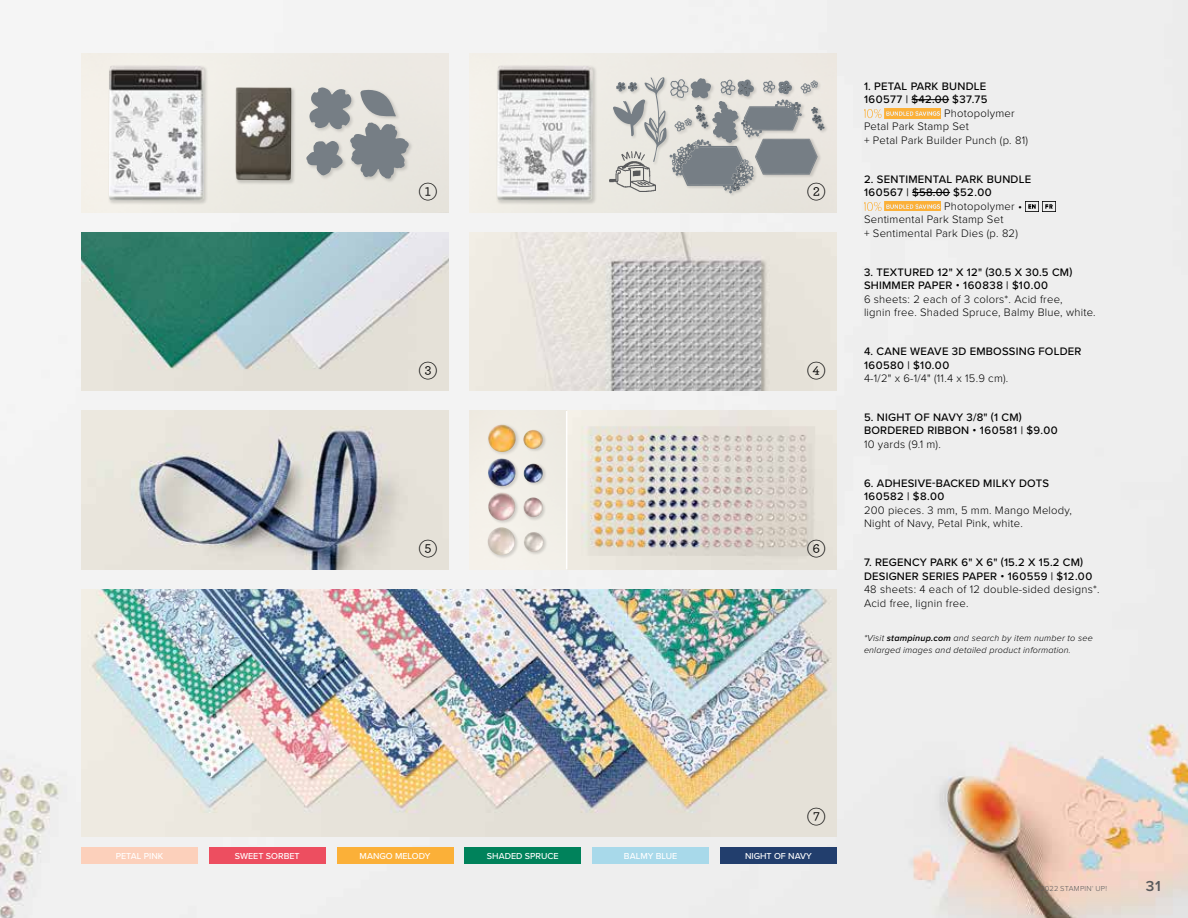
<style>
.page{position:relative;width:1188px;height:918px;background:#fff}
.page>*{position:absolute;margin:0;border:0;box-sizing:border-box;transform-origin:0 0}
.t1{font:18px "Archer";color:#000}
.t2{font:600 15px "Proxima Nova";color:#58595b}
.t3{font:300 11.25px/13.5px "Proxima Nova";letter-spacing:.02em;color:#000}
.t4{font:500 11.25px/13.5px "Proxima Nova";letter-spacing:.02em;color:#000}
.t5{font:italic 300 9px/12px "Proxima Nova";letter-spacing:.02em;color:#000}
.t6{font:500 9px "Proxima Nova";color:#fff}
.t7{font:300 7.5px "Proxima Nova";letter-spacing:.03em;color:#58595b}
.s1{font-weight:600}
.s2{font-family:"Proxima Nova T";font-weight:100}
</style>
<div class="page">
<img style="left:0;top:0;width:1188px;height:918px">
<div style="left:469px;top:54px;width:368px;height:158px;background:#ede9e3"></div>
<div style="left:496px;top:64px;width:102px;height:141px;background:#000;opacity:.15"></div>
<img style="left:497px;top:66px;width:96px;height:135px">
<hr style="left:912px;top:99px;width:37px;height:1px;background:#000">
<img style="left:864px;top:109px;width:77px;height:9px">
<hr style="left:912px;top:192px;width:38px;height:1px;background:#000">
<img style="left:864px;top:201px;width:77px;height:10px">
<img style="left:1025px;top:202px;width:14px;height:9px">
<img style="left:1042px;top:202px;width:14px;height:9px">
<img style="left:81px;top:590px;width:756px;height:247px">
<div style="left:337px;top:848px;width:117px;height:16px;background:#fbb038"></div>
<div style="left:464px;top:848px;width:117px;height:16px;background:#00825b"></div>
<div style="left:209px;top:848px;width:117px;height:16px;background:#ed4e60"></div>
<div style="left:720px;top:848px;width:117px;height:16px;background:#223e6d"></div>
<div style="left:592px;top:848px;width:117px;height:16px;background:#a8d9ea"></div>
<div style="left:81px;top:848px;width:117px;height:16px;background:#fcd0bb"></div>
<img style="left:469px;top:411px;width:368px;height:158px">
<img style="left:81px;top:411px;width:368px;height:158px">
<img style="left:469px;top:232px;width:368px;height:159px">
<img style="left:81px;top:232px;width:368px;height:159px">
<div style="left:81px;top:54px;width:368px;height:158px;background:#edeae3"></div>
<div style="left:108px;top:64px;width:101px;height:141px;background:#000;opacity:.15"></div>
<img style="left:109px;top:66px;width:96px;height:135px">
<div style="left:235px;top:87px;width:61px;height:98px;background:#000;opacity:.18"></div>
<img style="left:236px;top:87px;width:55px;height:93px">
<div style="left:308px;top:86px;width:48px;height:48px;background:#ece9e3"></div>
<div style="left:305px;top:140px;width:42px;height:40px;background:#eae8e1"></div>
<div style="left:349px;top:121px;width:64px;height:62px;background:#000;opacity:.15"></div>
<svg style="left:306px;top:87px;width:103px;height:92px"></svg>
<img style="left:609px;top:151px;width:4px;height:41px">
<div style="left:669px;top:139px;width:89px;height:59px;background:#e8e5de"></div>
<div style="left:612px;top:99px;width:37px;height:41px;background:#eceae3"></div>
<div style="left:812px;top:114px;width:14px;height:14px;background:#ece7e1"></div>
<div style="left:817px;top:123px;width:11px;height:11px;background:#e3ded9"></div>
<svg style="left:613px;top:77px;width:212px;height:117px"></svg>
<hr style="left:566px;top:411px;width:1px;height:158px;background:#fff">
<div style="left:487px;top:424px;width:33px;height:32px;background:#000;opacity:.15"></div>
<img style="left:488px;top:425px;width:28px;height:27px;border-radius:14px">
<div style="left:523px;top:429px;width:24px;height:24px;background:#000;opacity:.15"></div>
<img style="left:523px;top:430px;width:20px;height:19px;border-radius:10px">
<div style="left:487px;top:457px;width:32px;height:33px;background:#000;opacity:.15"></div>
<img style="left:488px;top:458px;width:28px;height:28px;border-radius:14px">
<div style="left:523px;top:463px;width:24px;height:24px;background:#000;opacity:.15"></div>
<img style="left:524px;top:464px;width:19px;height:19px;border-radius:10px">
<div style="left:488px;top:492px;width:31px;height:33px;background:#000;opacity:.15"></div>
<img style="left:488px;top:493px;width:27px;height:27px">
<div style="left:523px;top:496px;width:24px;height:25px;background:#000;opacity:.15"></div>
<img style="left:523px;top:497px;width:20px;height:20px;border-radius:10px">
<div style="left:487px;top:527px;width:32px;height:32px;background:#000;opacity:.15"></div>
<img style="left:488px;top:527px;width:27px;height:28px;border-radius:14px">
<div style="left:523px;top:531px;width:24px;height:25px;background:#000;opacity:.15"></div>
<img style="left:524px;top:532px;width:19px;height:20px;border-radius:10px">
<h1 class="t1" style="left:418px;top:179px;width:21px">1</h1>
<h1 class="t1" style="left:806px;top:179px;width:21px">2</h1>
<h1 class="t1" style="left:418px;top:358px;width:21px">3</h1>
<h1 class="t1" style="left:418px;top:536px;width:21px">5</h1>
<h1 class="t1" style="left:806px;top:358px;width:21px">4</h1>
<h1 class="t1" style="left:806px;top:536px;width:21px">6</h1>
<p class="t4" style="left:864px;top:79px;width:125px">1. PETAL PARK BUNDLE<br>160577 | $42.00 $37.75</p>
<p class="t3" style="left:864px;top:106px;width:165px;text-indent:80px">Photopolymer<br>Petal Park Stamp Set<br>+ Petal Park Builder Punch (p. 81)</p>
<p class="t4" style="left:864px;top:172px;width:169px">2. SENTIMENTAL PARK BUNDLE<br>160567 | $58.00 $52.00</p>
<p class="t3" style="left:864px;top:199px;width:160px;text-indent:80px">Photopolymer •<br>Sentimental Park Stamp Set<br>+ Sentimental Park Dies (p. 82)</p>
<p class="t4" style="left:864px;top:265px;width:210px">3. TEXTURED 12" X 12" (30.5 X 30.5 CM)<br>SHIMMER PAPER • 160838 | $10.00</p>
<p class="t3" style="left:864px;top:292px;width:233px">6 sheets: 2 each of 3 colors*. Acid free,<br>lignin free. Shaded Spruce, Balmy Blue, white.</p>
<p class="t4" style="left:864px;top:344px;width:219px">4. CANE WEAVE 3D EMBOSSING FOLDER<br>160580 | $10.00</p>
<p class="t3" style="left:864px;top:371px;width:146px">4-1/2" x 6-1/4" (11.4 x 15.9 cm).</p>
<p class="t4" style="left:864px;top:410px;width:195px">5. NIGHT OF NAVY 3/8" (1 CM)<br>BORDERED RIBBON • 160581 | $9.00</p>
<p class="t3" style="left:864px;top:437px;width:78px">10 yards (9.1 m).</p>
<p class="t4" style="left:864px;top:476px;width:187px">6. ADHESIVE-BACKED MILKY DOTS<br>160582 | $8.00</p>
<p class="t3" style="left:864px;top:503px;width:209px">200 pieces. 3 mm, 5 mm. Mango Melody,<br>Night of Navy, Petal Pink, white.</p>
<p class="t4" style="left:864px;top:555px;width:230px">7. REGENCY PARK 6" X 6" (15.2 X 15.2 CM)<br>DESIGNER SERIES PAPER • 160559 | $12.00</p>
<p class="t3" style="left:864px;top:582px;width:237px">48 sheets: 4 each of 12 double-sided designs*.<br>Acid free, lignin free.</p>
<p class="t5" style="left:864px;top:632px;width:230px">*Visit <span class="s1">stampinup.com</span> and search by item number to see enlarged images and detailed product information.</p>
<h1 class="t1" style="left:806px;top:804px;width:21px">7</h1>
<p class="t6" style="left:116px;top:849px;width:49px">PETAL PINK</p>
<p class="t6" style="left:235px;top:849px;width:66px">SWEET SORBET</p>
<p class="t6" style="left:360px;top:849px;width:72px">MANGO MELODY</p>
<p class="t6" style="left:487px;top:849px;width:73px">SHADED SPRUCE</p>
<p class="t6" style="left:624px;top:849px;width:55px">BALMY BLUE</p>
<p class="t6" style="left:745px;top:849px;width:68px">NIGHT OF NAVY</p>
<p class="t7" style="left:1033px;top:883px;width:76px">© 2022 STAMPIN<span class="s2">'</span> UP!</p>
<h2 class="t2" style="left:1146px;top:875px;width:17px">31</h2>
</div>
